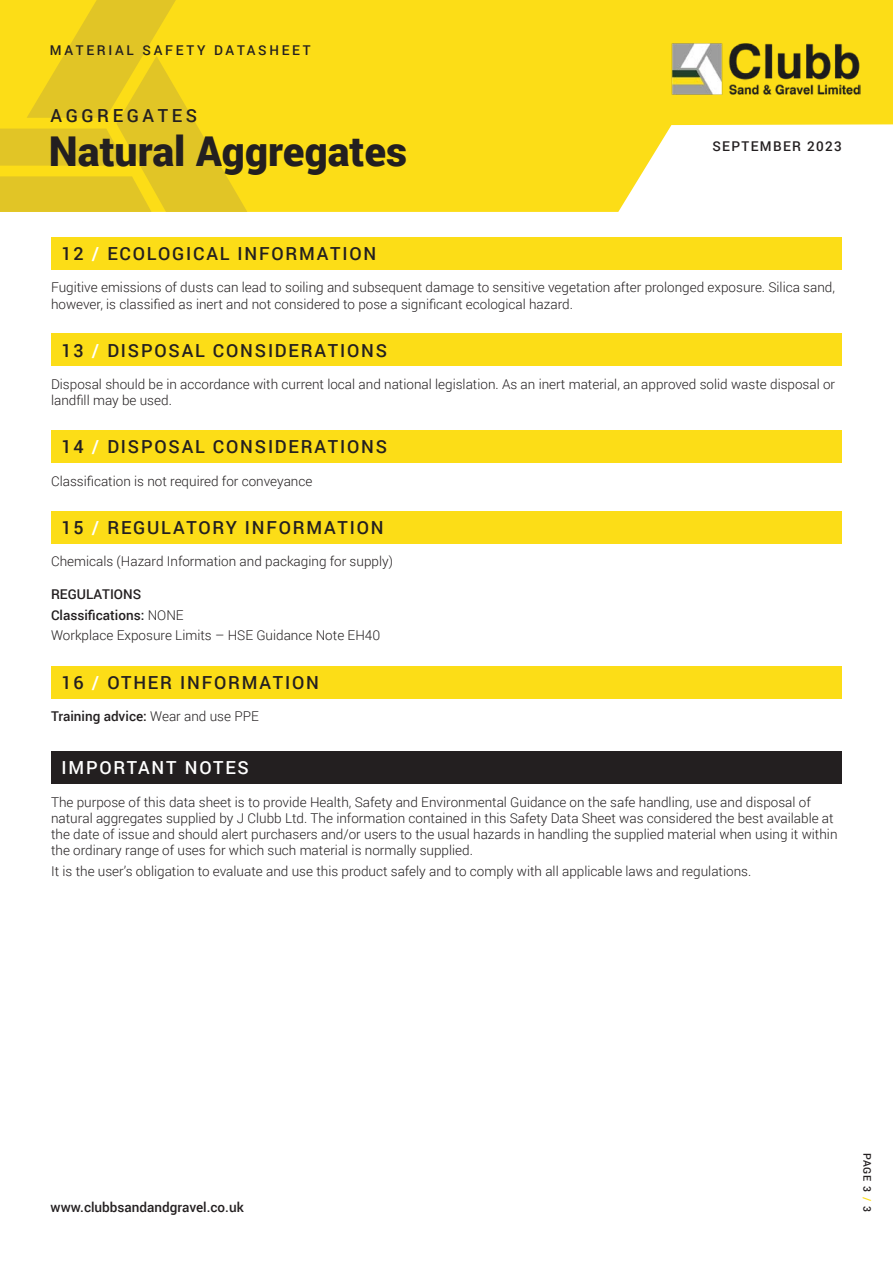
<style>
.page{position:relative;width:893px;height:1263px;background:#fff}
.page>*{position:absolute;margin:0;border:0;box-sizing:border-box;transform-origin:0 0}
.t1{font:900 41.1px "Roboto";color:#231f20}
.t2{font:500 18px "Roboto";letter-spacing:.1em;color:#231f20}
.t3{font:500 18px "Roboto";letter-spacing:.1em;color:#fff}
.t4{font:500 18px "Roboto";letter-spacing:.2em;color:#231f20}
.t5{font:300 13.5px/16.2px "Roboto";color:#231f20}
.t6{font:500 13.5px "Roboto";color:#231f20}
.t7{font:500 13.5px "Roboto";letter-spacing:.2em;color:#231f20}
.t8{font:500 13.5px "Roboto";letter-spacing:.1em;color:#231f20}
.t9{font:500 10.5px "Roboto";color:#231f20}
.s1{color:#fff}
.s2{font-weight:300}
.s3{color:#fcdd17}
</style>
<div class="page">
<svg style="left:247px;top:0;width:646px;height:212px;fill:#fcdd17"></svg>
<svg style="left:0;top:0;width:247px;height:212px;background:#edcf1f"></svg>
<img style="left:671px;top:42px;width:189px;height:55px">
<div style="left:51px;top:237px;width:791px;height:33px;background:#fcdd17"></div>
<div style="left:51px;top:333px;width:791px;height:33px;background:#fcdd17"></div>
<div style="left:51px;top:430px;width:791px;height:33px;background:#fcdd17"></div>
<div style="left:51px;top:666px;width:791px;height:33px;background:#fcdd17"></div>
<div style="left:51px;top:751px;width:791px;height:33px;background:#231f20"></div>
<div style="left:51px;top:511px;width:791px;height:32px;background:#fcdd17"></div>
<p class="t7" style="left:50px;top:40px;width:262px">MATERIAL SAFETY DATASHEET</p>
<h2 class="t4" style="left:51px;top:103px;width:148px">AGGREGATES</h2>
<h1 class="t1" style="left:49px;top:122px;width:360px">Natural Aggregates</h1>
<p class="t8" style="left:712px;top:137px;width:131px">SEPTEMBER 2023</p>
<p class="t2" style="left:62px;top:241px;width:316px">12 <span class="s1">/</span> ECOLOGICAL INFORMATION</p>
<p class="t5" style="left:51px;top:279px;width:785px">Fugitive emissions of dusts can lead to soiling and subsequent damage to sensitive vegetation after prolonged exposure. Silica sand, however, is classified as inert and not considered to pose a significant ecological hazard.</p>
<p class="t2" style="left:62px;top:338px;width:327px">13 <span class="s1">/</span> DISPOSAL CONSIDERATIONS</p>
<p class="t5" style="left:51px;top:376px;width:786px">Disposal should be in accordance with current local and national legislation. As an inert material, an approved solid waste disposal or landfill may be used.</p>
<p class="t2" style="left:62px;top:434px;width:327px">14 <span class="s1">/</span> DISPOSAL CONSIDERATIONS</p>
<p class="t5" style="left:51px;top:472px;width:263px">Classification is not required for conveyance</p>
<p class="t2" style="left:62px;top:515px;width:324px">15 <span class="s1">/</span> REGULATORY INFORMATION</p>
<p class="t5" style="left:51px;top:553px;width:343px">Chemicals (Hazard Information and packaging for supply)</p>
<p class="t6" style="left:51px;top:585px;width:92px">REGULATIONS</p>
<p class="t6" style="left:51px;top:605px;width:134px">Classifications: <span class="s2">NONE</span></p>
<p class="t5" style="left:51px;top:627px;width:331px">Workplace Exposure Limits – HSE Guidance Note EH40</p>
<p class="t2" style="left:62px;top:670px;width:259px">16 <span class="s1">/</span> OTHER INFORMATION</p>
<p class="t6" style="left:51px;top:707px;width:209px">Training advice: <span class="s2">Wear and use PPE</span></p>
<p class="t3" style="left:62px;top:755px;width:189px">IMPORTANT NOTES</p>
<p class="t5" style="left:51px;top:793px;width:788px">The purpose of this data sheet is to provide Health, Safety and Environmental Guidance on the safe handling, use and disposal of natural aggregates supplied by J Clubb Ltd. The information contained in this Safety Data Sheet was considered the best available at the date of issue and should alert purchasers and/or users to the usual hazards in handling the supplied material when using it within the ordinary range of uses for which such material is normally supplied.</p>
<p class="t5" style="left:51px;top:862px;width:702px">It is the user’s obligation to evaluate and use this product safely and to comply with all applicable laws and regulations.</p>
<p class="t6" style="left:51px;top:1198px;width:195px">www.clubbsandandgravel.co.uk</p>
<p class="t9" style="left:874px;top:1152px;width:61px;rotate:90deg">PAGE 3 <span class="s3">/</span> 3</p>
</div>
